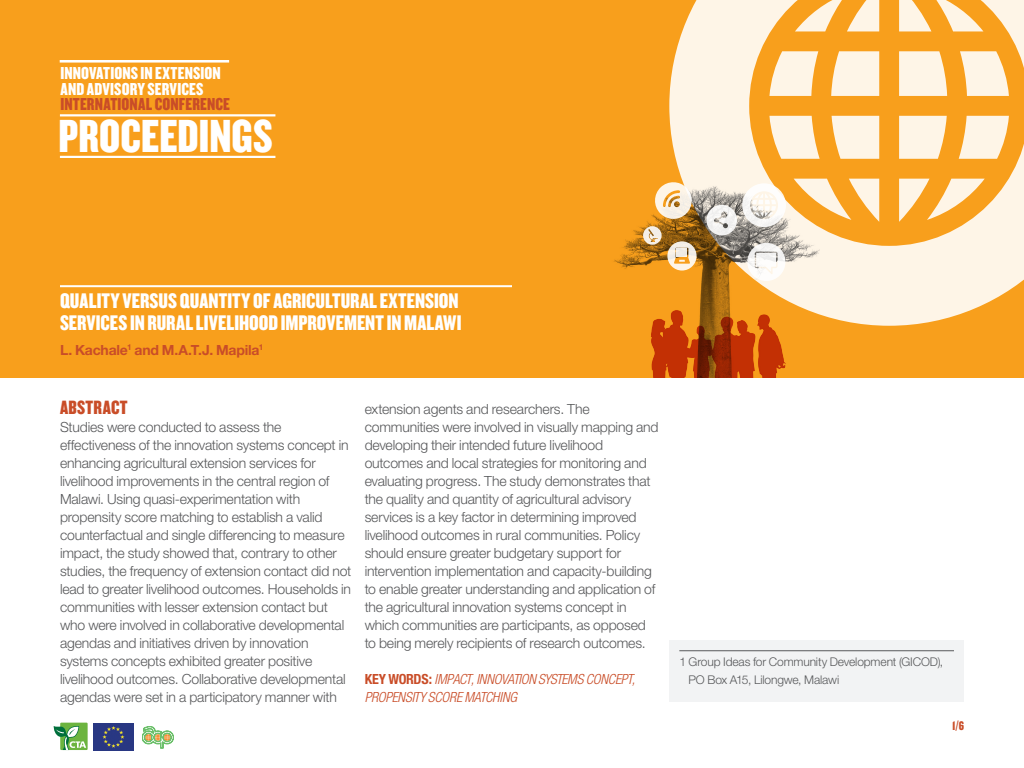
<style>
.page{position:relative;width:1024px;height:768px;background:#fff}
.page>*{position:absolute;margin:0;border:0;box-sizing:border-box;transform-origin:0 0}
.t1{font:48.2px "Knockout HTF69 Full Liteweight";color:#fff}
.t2{font:22px/22px "Knockout HTF69 Full Liteweight";color:#fff}
.t3{font:20px "Knockout HTF69 Full Liteweight";letter-spacing:.015em;color:#c94d28}
.t4{font:18px/15.4px "Knockout HTF69 Full Liteweight";letter-spacing:.005em;color:#fff}
.t5{font:18px "Knockout HTF69 Full Liteweight";letter-spacing:.005em;color:#c94d28}
.t6{font:300 14px/18px "Helvetica Neue";letter-spacing:-.015em;color:#57585a}
.t7{font:italic 300 condensed 14px/18px "Helvetica Neue";letter-spacing:-.015em;color:#c94d28}
.t8{font:700 14px "Helvetica Neue";letter-spacing:-.015em;color:#c94d28}
.t9{font:13px "Knockout HTF69 Full Liteweight";color:#c94d28}
.t10{font:300 12px/18px "Helvetica Neue";letter-spacing:-.01em;color:#57585a}
.s1{font-weight:700;font-style:normal}
</style>
<div class="page">
<img style="left:94px;top:724px;width:40px;height:26px">
<svg style="left:142px;top:726px;width:32px;height:22px"></svg>
<svg style="left:53px;top:722px;width:35px;height:29px"></svg>
<div style="left:0;top:0;width:1024px;height:378px;background:#f89f1c"></div>
<svg style="left:669px;top:0;width:355px;height:326px;fill:#fef5e7"></svg>
<svg style="left:899px;top:51px;width:48px;height:45px;background:#fdefd9"></svg>
<svg style="left:899px;top:0;width:84px;height:31px"></svg>
<svg style="left:899px;top:116px;width:48px;height:43px;background:#fdedd5"></svg>
<svg style="left:899px;top:179px;width:86px;height:43px"></svg>
<hr style="left:60px;top:114px;width:215px;height:2px;background:#fff">
<hr style="left:60px;top:156px;width:215px;height:2px;background:#fff">
<hr style="left:60px;top:60px;width:169px;height:3px;background:#fff">
<img style="left:614px;top:170px;width:210px;height:156px">
<img style="left:617px;top:292px;width:185px;height:86px">
<svg style="left:747px;top:243px;width:38px;height:38px"></svg>
<svg style="left:706px;top:183px;width:80px;height:52px;background:#d7d1c8"></svg>
<svg style="left:643px;top:180px;width:54px;height:91px"></svg>
<hr style="left:60px;top:285px;width:452px;height:2px;background:#fff">
<div style="left:669px;top:640px;width:295px;height:62px;background:#f2f3f4"></div>
<hr style="left:679px;top:650px;width:275px;height:1px;background:#57585a">
<p class="t4" style="left:60px;top:66px;width:162px">INNOVATIONS IN EXTENSION<br>AND ADVISORY SERVICES</p>
<p class="t5" style="left:60px;top:95px;width:171px">INTERNATIONAL CONFERENCE</p>
<h1 class="t1" style="left:59px;top:111px;width:216px">PROCEEDINGS</h1>
<h2 class="t2" style="left:60px;top:290px;width:403px">QUALITY VERSUS QUANTITY OF AGRICULTURAL EXTENSION<br>SERVICES IN RURAL LIVELIHOOD IMPROVEMENT IN MALAWI</h2>
<p class="t8" style="left:60px;top:341px;width:205px">L. Kachale<sup>1</sup> and M.A.T.J. Mapila<sup>1</sup></p>
<h3 class="t3" style="left:60px;top:397px;width:69px">ABSTRACT</h3>
<p class="t6" style="left:60px;top:418px;width:293px">Studies were conducted to assess the effectiveness of the innovation systems concept in enhancing agricultural extension services for livelihood improvements in the central region of Malawi. Using quasi-experimentation with propensity score matching to establish a valid counterfactual and single differencing to measure impact, the study showed that, contrary to other studies, the frequency of extension contact did not lead to greater livelihood outcomes. Households in communities with lesser extension contact but who were involved in collaborative developmental agendas and initiatives driven by innovation systems concepts exhibited greater positive livelihood outcomes. Collaborative developmental agendas were set in a participatory manner with</p>
<p class="t6" style="left:365px;top:400px;width:295px">extension agents and researchers. The communities were involved in visually mapping and developing their intended future livelihood outcomes and local strategies for monitoring and evaluating progress. The study demonstrates that the quality and quantity of agricultural advisory services is a key factor in determining improved livelihood outcomes in rural communities. Policy should ensure greater budgetary support for intervention implementation and capacity-building to enable greater understanding and application of the agricultural innovation systems concept in which communities are participants, as opposed to being merely recipients of research outcomes.</p>
<p class="t7" style="left:365px;top:670px;width:272px"><span class="s1">KEY WORDS:</span> IMPACT, INNOVATION SYSTEMS CONCEPT,<br>PROPENSITY SCORE MATCHING</p>
<p class="t10" style="left:689px;top:652px;width:256px;text-indent:-9px">1 Group Ideas for Community Development (GICOD),<br>PO Box A15, Lilongwe, Malawi</p>
<p class="t9" style="left:952px;top:719px;width:13px">1/6</p>
</div>
